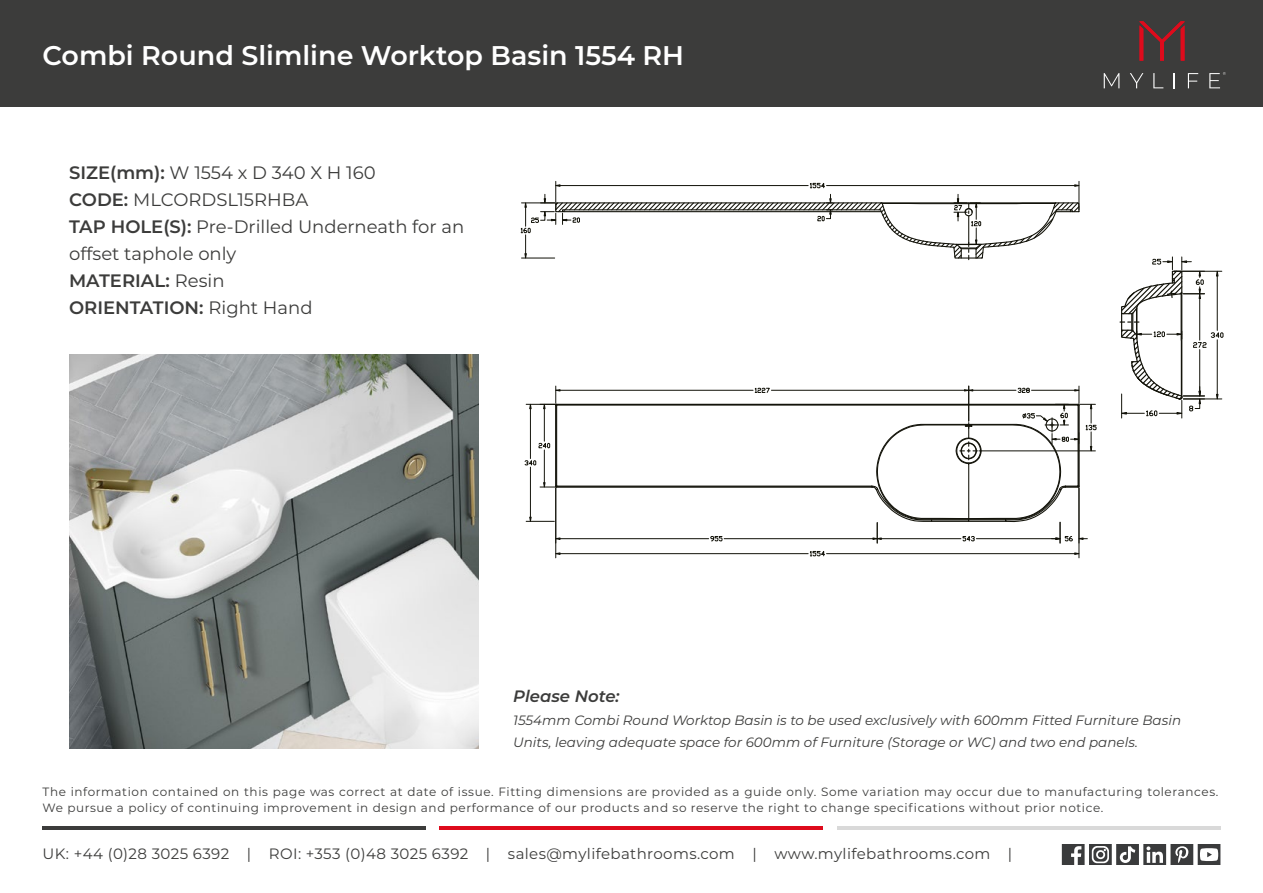
<style>
.page{position:relative;width:1263px;height:893px;background:#fff}
.page>*{position:absolute;margin:0;border:0;box-sizing:border-box;transform-origin:0 0}
.t1{font:600 27px "Montserrat";color:#fff}
.t2{font:18px/27px "Montserrat";color:#3c3c3b}
.t3{font:italic 600 16.5px "Montserrat";color:#3c3c3b}
.t4{font:15px "Montserrat";letter-spacing:.025em;color:#3c3c3b}
.t5{font:italic 13.5px/22.5px "Montserrat";color:#3c3c3b}
.t6{font:12px/16.5px "Montserrat";letter-spacing:.05em;color:#3c3c3b}
.s1{font-weight:600}
</style>
<div class="page">
<div style="left:0;top:0;width:1263px;height:106px;background:#3c3c3b"></div>
<svg style="left:1139px;top:21px;width:45px;height:40px"></svg>
<svg style="left:1104px;top:73px;width:15px;height:15px"></svg>
<svg style="left:1130px;top:73px;width:13px;height:15px"></svg>
<svg style="left:1153px;top:73px;width:10px;height:15px"></svg>
<svg style="left:1174px;top:73px;width:1px;height:15px"></svg>
<svg style="left:1188px;top:73px;width:10px;height:15px"></svg>
<svg style="left:1209px;top:72px;width:17px;height:16px"></svg>
<svg style="left:1062px;top:845px;width:158px;height:19px"></svg>
<hr style="left:43px;top:827px;width:383px;height:3px;background:#3c3c3b">
<hr style="left:440px;top:827px;width:383px;height:3px;background:#de0a1c">
<hr style="left:837px;top:827px;width:383px;height:3px;background:#d9d9d9">
<svg style="left:520px;top:181px;width:560px;height:80px"></svg>
<svg style="left:524px;top:386px;width:573px;height:157px"></svg>
<hr style="left:555px;top:488px;width:1px;height:70px;background:#13130a">
<hr style="left:1079px;top:488px;width:1px;height:70px;background:#13130a">
<hr style="left:560px;top:553px;width:248px;height:1px;background:#13130a">
<hr style="left:826px;top:553px;width:249px;height:1px;background:#13130a">
<svg style="left:555px;top:552px;width:6px;height:3px"></svg>
<svg style="left:1074px;top:552px;width:6px;height:3px"></svg>
<svg style="left:810px;top:551px;width:15px;height:6px"></svg>
<img style="left:69px;top:354px;width:410px;height:394px">
<svg style="left:1119px;top:257px;width:105px;height:161px"></svg>
<h1 class="t1" style="left:43px;top:36px;width:643px">Combi Round Slimline Worktop Basin 1554 RH</h1>
<h2 class="t2" style="left:69px;top:158px;width:397px"><span class="s1">SIZE(mm):</span> W 1554 x D 340 X H 160<br><span class="s1">CODE:</span> MLCORDSL15RHBA<br><span class="s1">TAP HOLE(S):</span> Pre-Drilled Underneath for an offset taphole only<br><span class="s1">MATERIAL:</span> Resin<br><span class="s1">ORIENTATION:</span> Right Hand</h2>
<h3 class="t3" style="left:513px;top:684px;width:108px">Please Note:</h3>
<p class="t5" style="left:513px;top:708px;width:669px">1554mm Combi Round Worktop Basin is to be used exclusively with 600mm Fitted Furniture Basin<br>Units, leaving adequate space for 600mm of Furniture (Storage or WC) and two end panels.</p>
<p class="t6" style="left:43px;top:783px;width:1177px">The information contained on this page was correct at date of issue. Fitting dimensions are provided as a guide only. Some variation may occur due to manufacturing tolerances.<br>We pursue a policy of continuing improvement in design and performance of our products and so reserve the right to change specifications without prior notice.</p>
<p class="t4" style="left:43px;top:843px;width:971px">UK: +44 (0)28 3025 6392 | ROI: +353 (0)48 3025 6392 | sales@mylifebathrooms.com | www.mylifebathrooms.com |</p>
</div>
